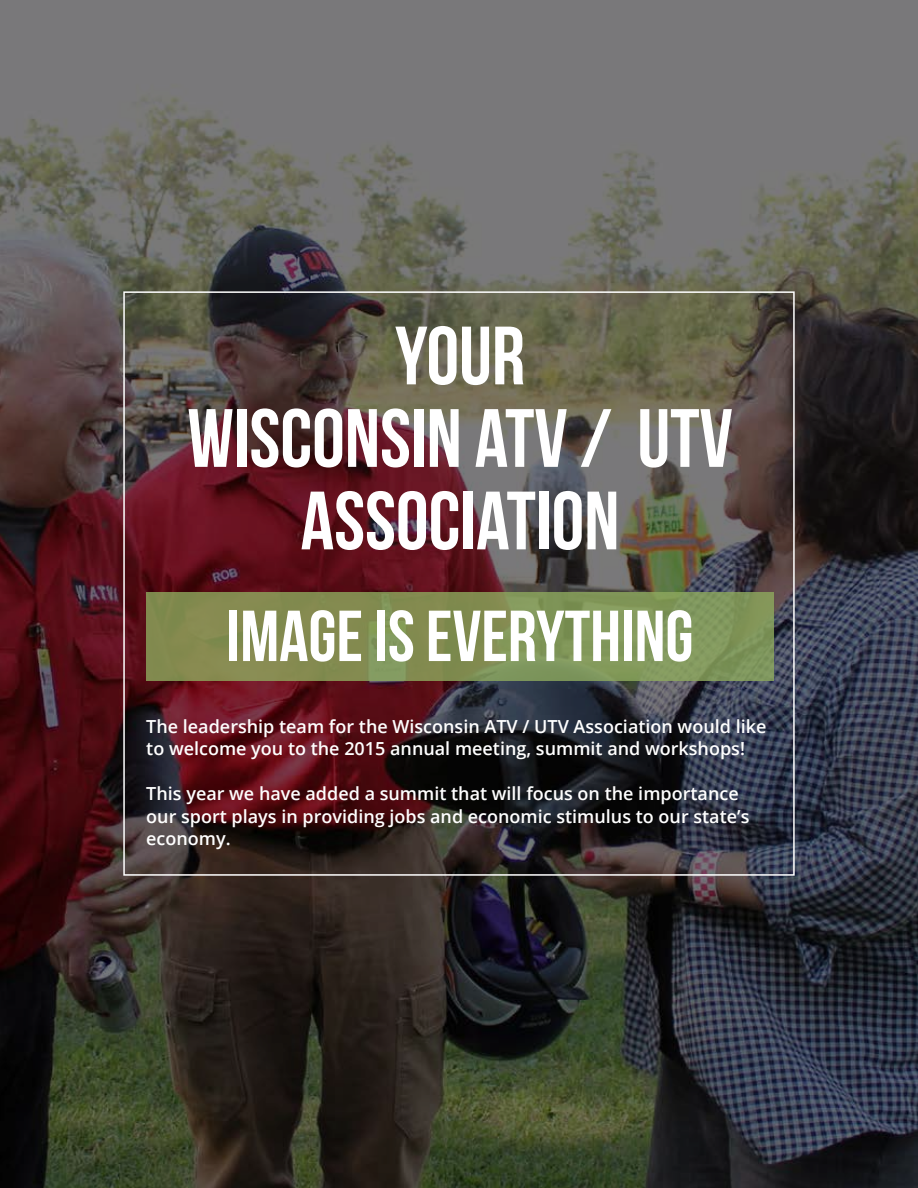
<style>
.page{position:relative;width:918px;height:1188px;background:#fff}
.page>*{position:absolute;margin:0;border:0;box-sizing:border-box;transform-origin:0 0}
.t1{font:82.5px/82.5px "Bebas Neue";color:#fff;text-align:center}
.t2{font:72px "Bebas Neue";color:#fff}
.t3{font:600 18px/22.5px "Open Sans";color:#fff}
</style>
<div class="page">
<img style="left:0;top:0;width:918px;height:1188px">
<div style="left:146px;top:592px;width:628px;height:88px;background:linear-gradient(to right,#84884d,#809a5e)"></div>
<h1 class="t1" style="left:187px;top:314px;width:547px">YOUR<br>WISCONSIN ATV / UTV<br>ASSOCIATION</h1>
<h2 class="t2" style="left:227px;top:597px;width:468px">IMAGE IS EVERYTHING</h2>
<p class="t3" style="left:146px;top:715px;width:622px">The leadership team for the Wisconsin ATV / UTV Association would like to welcome you to the 2015 annual meeting, summit and workshops!</p>
<p class="t3" style="left:146px;top:782px;width:605px">This year we have added a summit that will focus on the importance our sport plays in providing jobs and economic stimulus to our state’s economy.</p>
</div>
